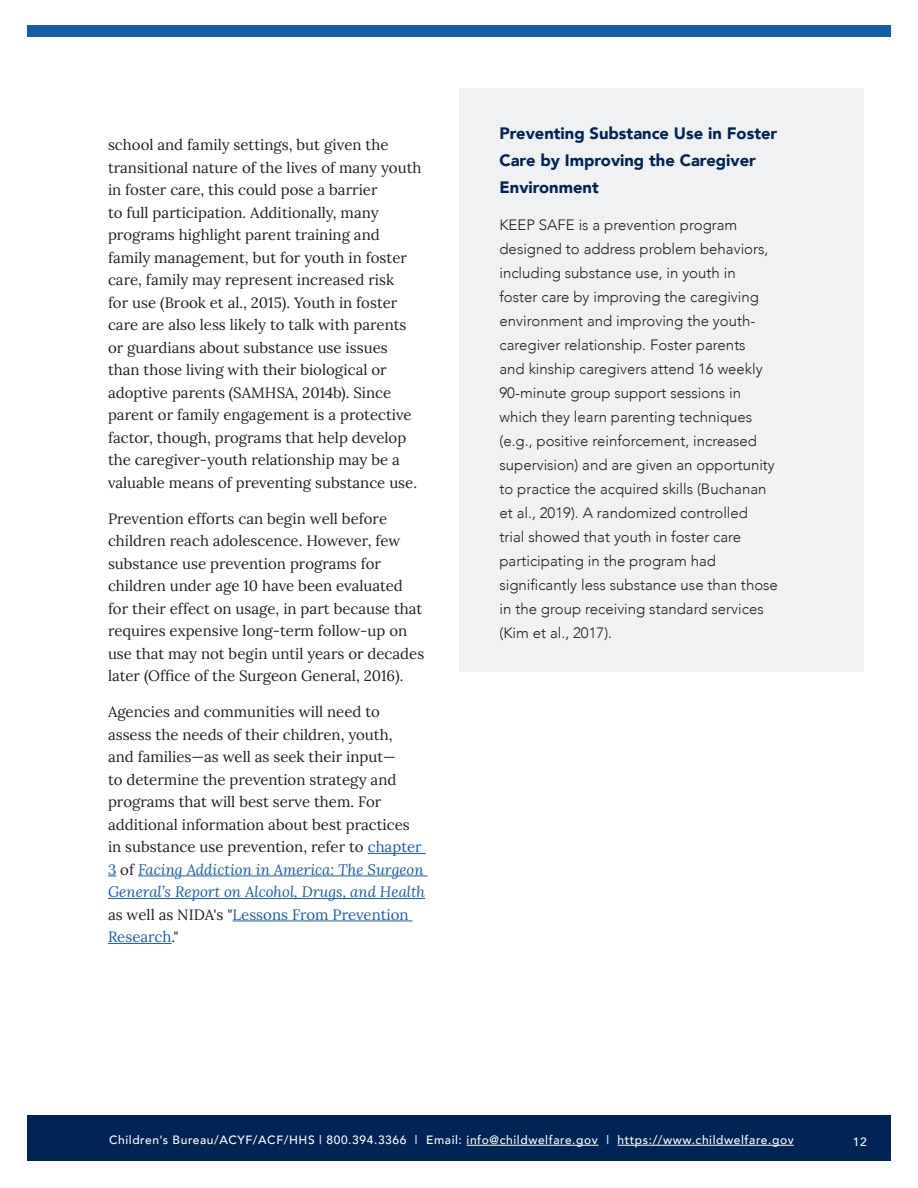
<style>
.page{position:relative;width:918px;height:1188px;background:#fff}
.page>*{position:absolute;margin:0;border:0;box-sizing:border-box;transform-origin:0 0}
.t1{font:900 16.5px/27px "Avenir";color:#002453}
.t2{font:15px/22.5px "Lora";color:#231f20}
.t3{font:300 15px/24px "Avenir";color:#231f20}
.t4{font:500 12px "Avenir";letter-spacing:.05em;color:#fff}
.s1{color:#195daa}
.s2{font-style:italic;color:#195daa}
</style>
<div class="page">
<div style="left:27px;top:1116px;width:864px;height:45px;background:#002453"></div>
<hr style="left:467px;top:1145px;width:132px;height:1px;background:#fff">
<hr style="left:618px;top:1145px;width:176px;height:1px;background:#fff">
<div style="left:27px;top:26px;width:864px;height:12px;background:#135eab"></div>
<hr style="left:368px;top:853px;width:58px;height:1px;background:#195daa">
<hr style="left:138px;top:876px;width:290px;height:1px;background:#195daa">
<hr style="left:108px;top:898px;width:317px;height:1px;background:#195daa">
<hr style="left:233px;top:921px;width:180px;height:1px;background:#195daa">
<hr style="left:108px;top:943px;width:64px;height:1px;background:#195daa">
<div style="left:459px;top:88px;width:405px;height:584px;background:#f0f1f2"></div>
<p class="t2" style="left:108px;top:133px;width:315px">school and family settings, but given the transitional nature of the lives of many youth in foster care, this could pose a barrier<br>to full participation. Additionally, many programs highlight parent training and family management, but for youth in foster care, family may represent increased risk<br>for use (Brook et al., 2015). Youth in foster care are also less likely to talk with parents or guardians about substance use issues than those living with their biological or adoptive parents (SAMHSA, 2014b). Since parent or family engagement is a protective factor, though, programs that help develop the caregiver-youth relationship may be a valuable means of preventing substance use.</p>
<p class="t2" style="left:108px;top:506px;width:318px">Prevention efforts can begin well before children reach adolescence. However, few substance use prevention programs for children under age 10 have been evaluated for their effect on usage, in part because that requires expensive long-term follow-up on use that may not begin until years or decades later (Office of the Surgeon General, 2016).</p>
<p class="t2" style="left:108px;top:700px;width:319px">Agencies and communities will need to assess the needs of their children, youth,<br>and families—as well as seek their input—<br>to determine the prevention strategy and programs that will best serve them. For additional information about best practices in substance use prevention, refer to <span class="s1">chapter 3</span> of <span class="s2">Facing Addiction in America: The Surgeon General’s Report on Alcohol, Drugs, and Health </span>as well as NIDA's "<span class="s1">Lessons From Prevention Research</span>."</p>
<h3 class="t1" style="left:500px;top:119px;width:279px">Preventing Substance Use in Foster<br>Care by Improving the Caregiver<br>Environment</h3>
<p class="t3" style="left:500px;top:213px;width:280px">KEEP SAFE is a prevention program designed to address problem behaviors, including substance use, in youth in<br>foster care by improving the caregiving environment and improving the youth&shy;caregiver relationship. Foster parents<br>and kinship caregivers attend 16 weekly 90-minute group support sessions in which they learn parenting techniques (e.g., positive reinforcement, increased supervision) and are given an opportunity to practice the acquired skills (Buchanan et al., 2019). A randomized controlled<br>trial showed that youth in foster care participating in the program had significantly less substance use than those in the group receiving standard services (Kim et al., 2017).</p>
<p class="t4" style="left:109px;top:1130px;width:686px">Children’s Bureau/ACYF/ACF/HHS | 800.394.3366 | Email: info@childwelfare.gov | https://www.childwelfare.gov</p>
<p class="t4" style="left:853px;top:1131px;width:15px">12</p>
</div>
